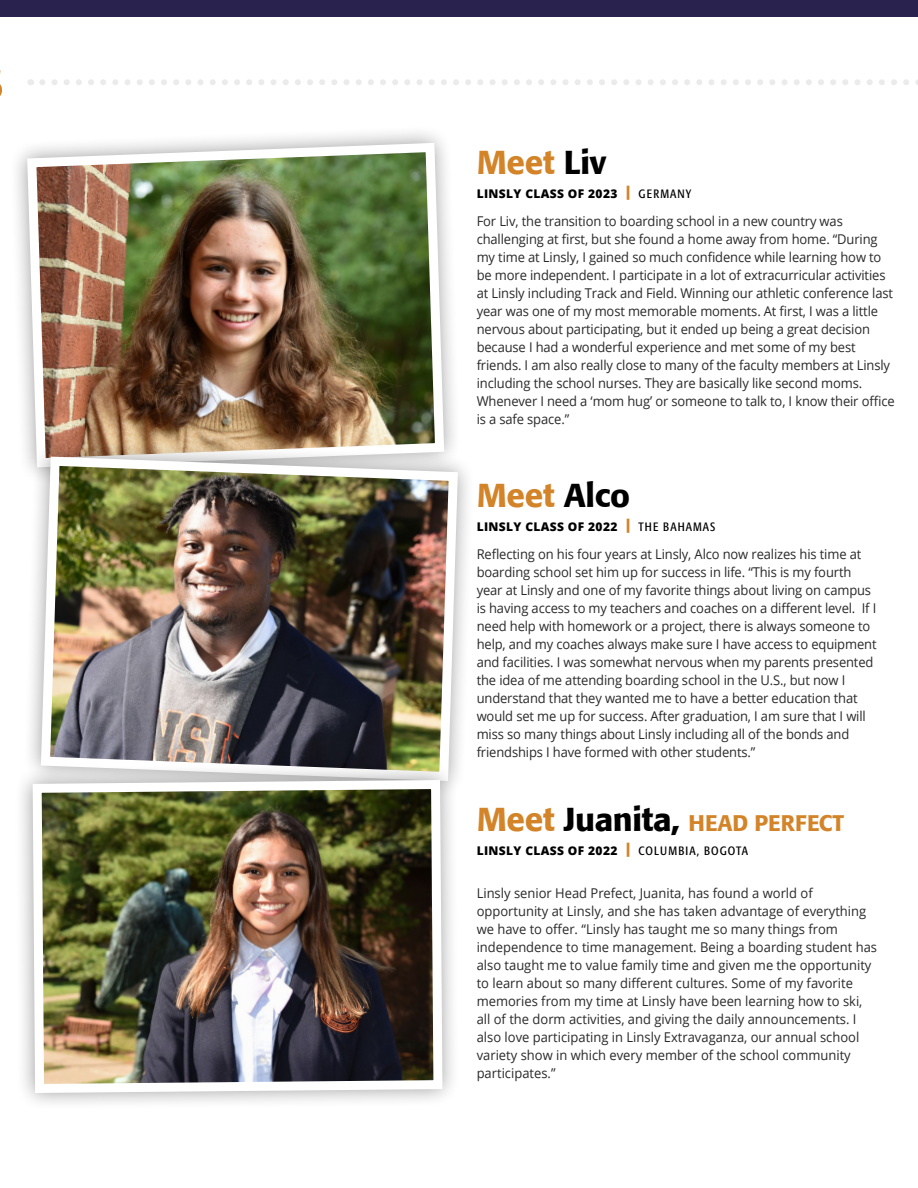
<style>
.page{position:relative;width:918px;height:1188px;background:#fff}
.page>*{position:absolute;margin:0;border:0;box-sizing:border-box;transform-origin:0 0}
.t1{font:500 33px "Formata";letter-spacing:-.01em;color:#d38429}
.t2{font:500 22.5px "Formata";letter-spacing:-.01em;color:#d38429}
.t3{font:13.5px/18px "Open Sans";letter-spacing:-.01em;color:#292929;scale:.96 1}
.t4{font:800 12px "Open Sans";letter-spacing:.03em;color:#000}
.s1{color:#000}
.s2{font-family:"Futura";font-weight:700;font-size:15px;color:#d38429}
.s3{font-family:"Formata";font-weight:400;font-stretch:condensed}
.s4{font-size:33px}
.s5{font-size:33px;color:#000}
</style>
<div class="page">
<div style="left:0;top:0;width:918px;height:17px;background:#2a224e"></div>
<svg style="left:17px;top:132px;width:437px;height:305px"></svg>
<img style="left:22px;top:138px;width:427px;height:299px">
<svg style="left:25px;top:437px;width:443px;height:323px"></svg>
<img style="left:36px;top:452px;width:427px;height:308px">
<svg style="left:22px;top:760px;width:437px;height:343px;fill:#f1f1f1"></svg>
<img style="left:28px;top:775px;width:419px;height:323px">
<svg style="left:42px;top:79px;width:876px;height:6px"></svg>
<h1 class="t1" style="left:477px;top:142px;width:131px">Meet <span class="s1">Liv</span></h1>
<p class="t4" style="left:477px;top:185px;width:216px">LINSLY CLASS OF 2023 <span class="s2">|</span> <span class="s3">GERMANY</span></p>
<p class="t3" style="left:477px;top:212px;width:437px">For Liv, the transition to boarding school in a new country was challenging at first, but she found a home away from home. “During my time at Linsly, I gained so much confidence while learning how to be more independent. I participate in a lot of extracurricular activities at Linsly including Track and Field. Winning our athletic conference last year was one of my most memorable moments. At first, I was a little nervous about participating, but it ended up being a great decision because I had a wonderful experience and met some of my best friends. I am also really close to many of the faculty members at Linsly including the school nurses. They are basically like second moms.<br>Whenever I need a ‘mom hug’ or someone to talk to, I know their office is a safe space.”</p>
<h1 class="t1" style="left:477px;top:475px;width:155px">Meet <span class="s1">Alco</span></h1>
<p class="t4" style="left:477px;top:517px;width:240px">LINSLY CLASS OF 2022 <span class="s2">|</span> <span class="s3">THE BAHAMAS</span></p>
<p class="t3" style="left:477px;top:545px;width:418px">Reflecting on his four years at Linsly, Alco now realizes his time at boarding school set him up for success in life. “This is my fourth year at Linsly and one of my favorite things about living on campus is having access to my teachers and coaches on a different level. If I need help with homework or a project, there is always someone to help, and my coaches always make sure I have access to equipment and facilities. I was somewhat nervous when my parents presented the idea of me attending boarding school in the U.S., but now I understand that they wanted me to have a better education that would set me up for success. After graduation, I am sure that I will miss so many things about Linsly including all of the bonds and friendships I have formed with other students.”</p>
<h2 class="t2" style="left:477px;top:809px;width:369px"><span class="s4">Meet</span> <span class="s5">Juanita,</span> HEAD PERFECT</h2>
<p class="t4" style="left:477px;top:841px;width:273px">LINSLY CLASS OF 2022 <span class="s2">|</span> <span class="s3">COLUMBIA, BOGOTA</span></p>
<p class="t3" style="left:477px;top:884px;width:419px">Linsly senior Head Prefect, Juanita, has found a world of opportunity at Linsly, and she has taken advantage of everything we have to offer. “Linsly has taught me so many things from independence to time management. Being a boarding student has also taught me to value family time and given me the opportunity to learn about so many different cultures. Some of my favorite memories from my time at Linsly have been learning how to ski, all of the dorm activities, and giving the daily announcements. I also love participating in Linsly Extravaganza, our annual school variety show in which every member of the school community participates.”</p>
</div>
